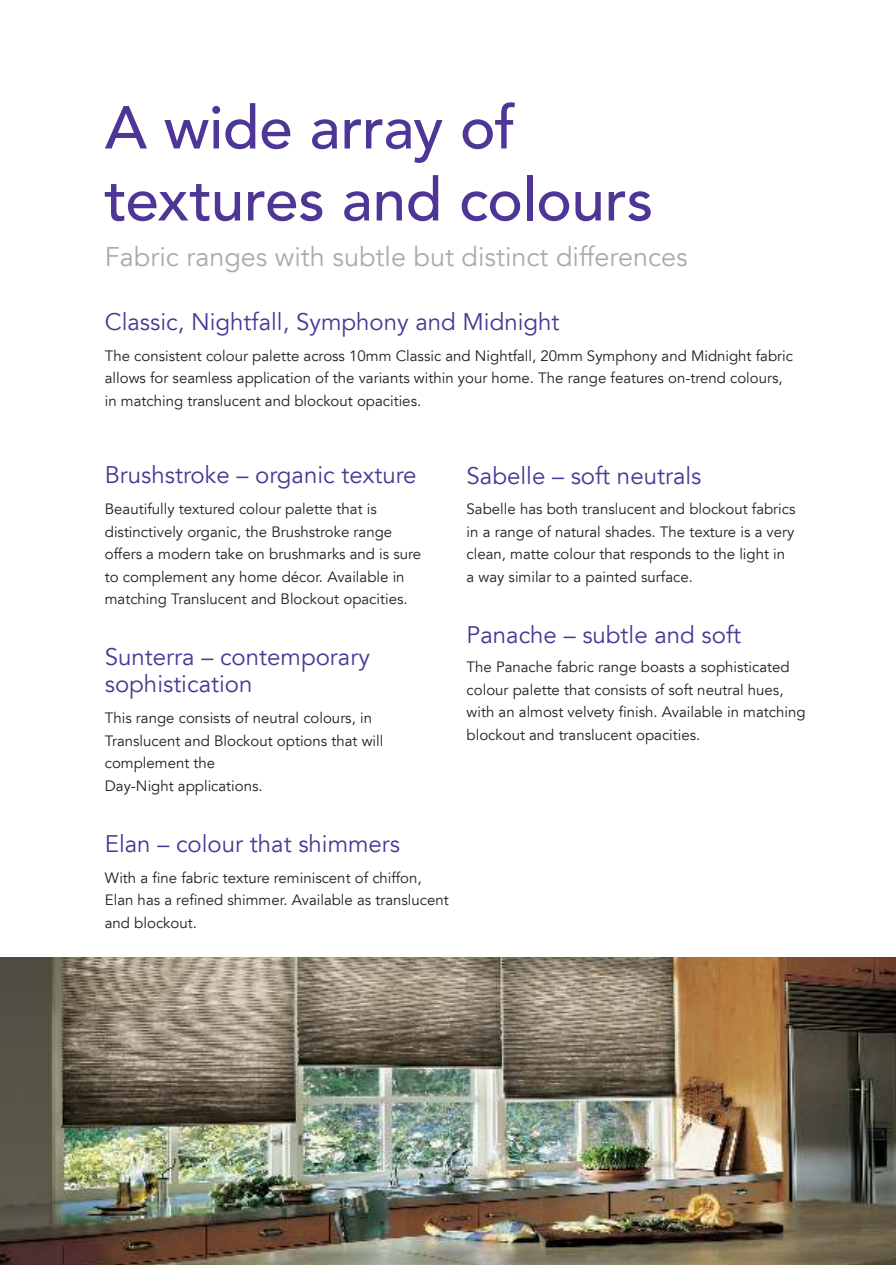
<style>
.page{position:relative;width:896px;height:1265px;background:#fff}
.page>*{position:absolute;margin:0;border:0;box-sizing:border-box;transform-origin:0 0}
.t1{font:500 60px/72px "Avenir LT Std";letter-spacing:-.01em;color:#4d3695}
.t2{font:27px "Avenir LT";color:#ababad}
.t3{font:24px/27px "Avenir LT";color:#4d3695}
.t4{font:15px/22.5px "Avenir LT";color:#221f1f}
</style>
<div class="page">
<img style="left:0;top:958px;width:895px;height:307px">
<h1 class="t1" style="left:105px;top:98px;width:549px">A wide array of textures and colours</h1>
<h2 class="t2" style="left:105px;top:246px;width:584px">Fabric ranges with subtle but distinct differences</h2>
<h3 class="t3" style="left:105px;top:310px;width:456px">Classic, Nightfall, Symphony and Midnight</h3>
<p class="t4" style="left:105px;top:345px;width:689px">The consistent colour palette across 10mm Classic and Nightfall, 20mm Symphony and Midnight fabric allows for seamless application of the variants within your home. The range features on-trend colours, in matching translucent and blockout opacities.</p>
<h3 class="t3" style="left:105px;top:463px;width:313px">Brushstroke – organic texture</h3>
<p class="t4" style="left:105px;top:499px;width:318px">Beautifully textured colour palette that is distinctively organic, the Brushstroke range offers a modern take on brushmarks and is sure to complement any home décor. Available in matching Translucent and Blockout opacities.</p>
<h3 class="t3" style="left:105px;top:646px;width:266px">Sunterra – contemporary sophistication</h3>
<p class="t4" style="left:105px;top:708px;width:280px">This range consists of neutral colours, in<br>Translucent and Blockout options that will complement the<br>Day-Night applications.</p>
<h3 class="t3" style="left:105px;top:832px;width:297px">Elan – colour that shimmers</h3>
<p class="t4" style="left:105px;top:867px;width:345px">With a fine fabric texture reminiscent of chiffon,<br>Elan has a refined shimmer. Available as translucent and blockout.</p>
<h3 class="t3" style="left:466px;top:465px;width:236px">Sabelle – soft neutrals</h3>
<p class="t4" style="left:466px;top:499px;width:330px">Sabelle has both translucent and blockout fabrics in a range of natural shades. The texture is a very clean, matte colour that responds to the light in a way similar to a painted surface.</p>
<h3 class="t3" style="left:466px;top:623px;width:276px">Panache – subtle and soft</h3>
<p class="t4" style="left:466px;top:657px;width:340px">The Panache fabric range boasts a sophisticated colour palette that consists of soft neutral hues, with an almost velvety finish. Available in matching blockout and translucent opacities.</p>
</div>
